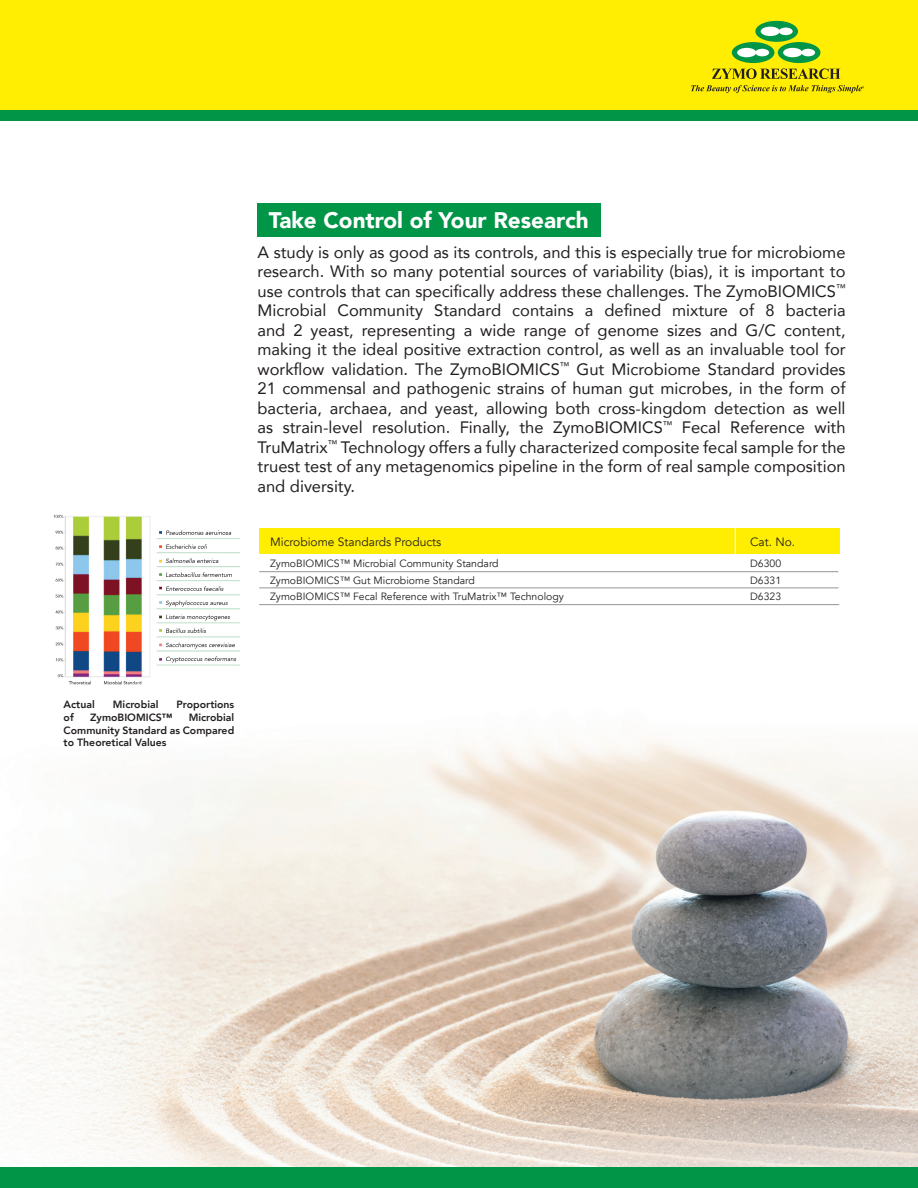
<style>
.page{position:relative;width:918px;height:1188px;background:#fff}
.page>*{position:absolute;margin:0;border:0;box-sizing:border-box;transform-origin:0 0}
.t1{font:900 22.5px "Avenir";color:#fff}
.t2{font:16.5px/19.5px "Avenir";color:#231f20;text-align:justify}
.t3{font:12px "Avenir";color:#231f20}
.t4{font:10.5px "Avenir";color:#231f20}
.t5{font:800 10.5px/12.6px "Avenir";color:#231f20;text-align:justify}
</style>
<div class="page">
<img style="left:0;top:739px;width:918px;height:428px">
<div style="left:0;top:1167px;width:918px;height:21px;background:#009547"></div>
<div style="left:0;top:109px;width:918px;height:12px;background:#009547"></div>
<div style="left:0;top:0;width:918px;height:109px;background:#ffee01"></div>
<svg style="left:712px;top:68px;width:128px;height:11px"></svg>
<div style="left:755px;top:21px;width:43px;height:21px;background:#009547;border-radius:50%"></div>
<div style="left:761px;top:27px;width:19px;height:9px;background:#fff;border-radius:50%"></div>
<div style="left:779px;top:28px;width:14px;height:7px;background:#fff;border-radius:50%"></div>
<div style="left:732px;top:42px;width:42px;height:21px;background:#009547;border-radius:50%"></div>
<div style="left:737px;top:48px;width:19px;height:9px;background:#fff;border-radius:50%"></div>
<div style="left:755px;top:49px;width:14px;height:7px;background:#fff;border-radius:50%"></div>
<div style="left:778px;top:42px;width:42px;height:21px;background:#009547;border-radius:50%"></div>
<div style="left:783px;top:48px;width:19px;height:9px;background:#fff;border-radius:50%"></div>
<div style="left:801px;top:49px;width:14px;height:7px;background:#fff;border-radius:50%"></div>
<svg style="left:691px;top:85px;width:173px;height:8px"></svg>
<img style="left:53px;top:514px;width:187px;height:171px">
<div style="left:259px;top:528px;width:580px;height:26px;background:#ffee01"></div>
<hr style="left:259px;top:571px;width:579px;height:1px;background:#939598">
<hr style="left:259px;top:588px;width:579px;height:1px;background:#939598">
<hr style="left:259px;top:604px;width:580px;height:1px;background:#939598">
<hr style="left:735px;top:523px;width:1px;height:36px;background:#fff">
<div style="left:257px;top:203px;width:344px;height:34px;background:#009547"></div>
<h1 class="t1" style="left:269px;top:201px;width:322px">Take Control of Your Research</h1>
<p class="t2" style="left:258px;top:242px;width:590px">A study is only as good as its controls, and this is especially true for microbiome research. With so many potential sources of variability (bias), it is important to use controls that can specifically address these challenges. The ZymoBIOMICS<sup>™ </sup>Microbial Community Standard contains a defined mixture of 8 bacteria and 2 yeast, representing a wide range of genome sizes and G/C content, making it the ideal positive extraction control, as well as an invaluable tool for workflow validation. The ZymoBIOMICS<sup>™</sup> Gut Microbiome Standard provides 21 commensal and pathogenic strains of human gut microbes, in the form of bacteria, archaea, and yeast, allowing both cross-kingdom detection as well as strain-level resolution. Finally, the ZymoBIOMICS<sup>™</sup> Fecal Reference with TruMatrix<sup>™</sup> Technology offers a fully characterized composite fecal sample for the truest test of any metagenomics pipeline in the form of real sample composition and diversity.</p>
<p class="t3" style="left:270px;top:534px;width:173px">Microbiome Standards Products</p>
<p class="t3" style="left:750px;top:534px;width:47px">Cat. No.</p>
<p class="t4" style="left:270px;top:557px;width:230px">ZymoBIOMICS™ Microbial Community Standard</p>
<p class="t4" style="left:750px;top:557px;width:33px">D6300</p>
<p class="t4" style="left:270px;top:574px;width:206px">ZymoBIOMICS™ Gut Microbiome Standard</p>
<p class="t4" style="left:750px;top:574px;width:33px">D6331</p>
<p class="t4" style="left:270px;top:590px;width:295px">ZymoBIOMICS™ Fecal Reference with TruMatrix™ Technology</p>
<p class="t4" style="left:750px;top:590px;width:33px">D6323</p>
<p class="t5" style="left:64px;top:698px;width:33px">Actual</p>
<p class="t5" style="left:113px;top:698px;width:47px">Microbial</p>
<p class="t5" style="left:177px;top:698px;width:59px">Proportions</p>
<p class="t5" style="left:64px;top:711px;width:12px">of</p>
<p class="t5" style="left:90px;top:711px;width:84px">ZymoBIOMICS™</p>
<p class="t5" style="left:64px;top:711px;width:172px;text-indent:125px">Microbial Community Standard as Compared to Theoretical Values</p>
</div>
